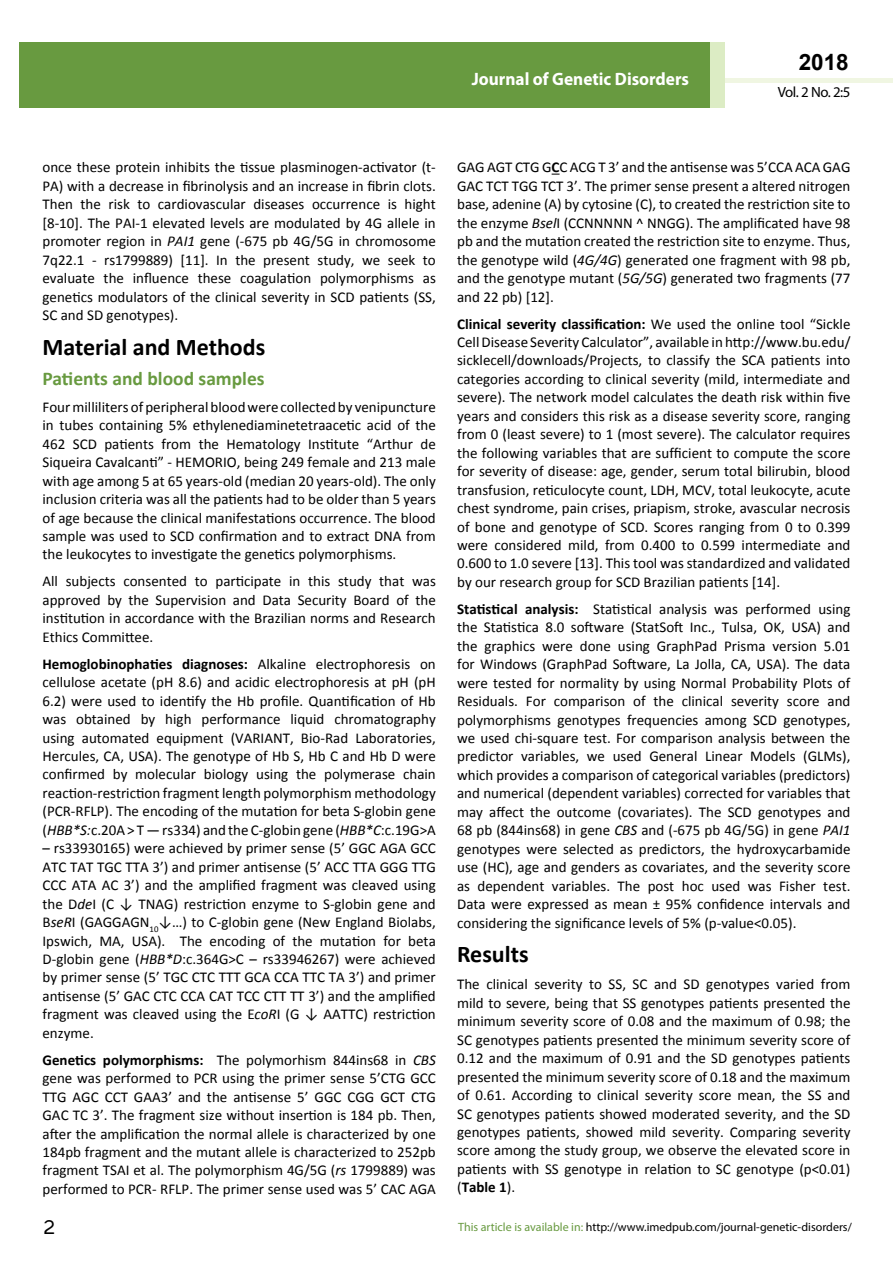
<style>
.page{position:relative;width:893px;height:1263px;background:#fff}
.page>*{position:absolute;margin:0;border:0;box-sizing:border-box;transform-origin:0 0}
.t1{font:25.5px "Tunga";color:#000}
.t2{font:700 24px "Calibri";color:#000}
.t3{font:700 22.5px "Arial";color:#000}
.t4{font:700 19.5px "Calibri";color:#689a40}
.t5{font:700 18px "Myriad Pro";color:#fff;scale:.96 1}
.t6{font:15px/18.5px "Calibri";color:#000;text-align:justify}
.t7{font:14.85px "Myriad Pro";color:#000}
.t8{font:12px "Myriad Pro";color:#000}
.s1{font-style:italic}
.s2{font-weight:700}
.s3{color:#689a40}
</style>
<div class="page">
<hr style="left:725px;top:78px;width:168px;height:4px;background:#f0f6e2">
<div style="left:709px;top:42px;width:16px;height:66px;background:#dcecc4"></div>
<div style="left:19px;top:42px;width:690px;height:66px;background:#689a40"></div>
<p class="t5" style="left:472px;top:67px;width:228px">Journal of Genetic Disorders</p>
<p class="t5" style="left:585px;top:74px;width:128px">ISSN 1698-9465</p>
<h3 class="t3" style="left:799px;top:47px;width:52px">2018</h3>
<p class="t7" style="left:778px;top:83px;width:74px">Vol. 2 No. 2:5</p>
<p class="t6" style="left:43px;top:158px;width:395px">once these protein inhibits the tissue plasminogen-activator (t-PA) with a decrease in fibrinolysis and an increase in fibrin clots.<br>Then the risk to cardiovascular diseases occurrence is hight [8-10]. The PAI-1 elevated levels are modulated by 4G allele in promoter region in <span class="s1">PAI1</span> gene (-675 pb 4G/5G in chromosome 7q22.1 - rs1799889) [11]. In the present study, we seek to evaluate the influence these coagulation polymorphisms as genetics modulators of the clinical severity in SCD patients (SS, SC and SD genotypes).</p>
<h2 class="t2" style="left:43px;top:332px;width:224px">Material and Methods</h2>
<h3 class="t4" style="left:43px;top:366px;width:224px">Patients and blood samples</h3>
<p class="t6" style="left:43px;top:398px;width:395px">Four milliliters of peripheral blood were collected by venipuncture in tubes containing 5% ethylenediaminetetraacetic acid of the 462 SCD patients from the Hematology Institute “Arthur de Siqueira Cavalcanti” - HEMORIO, being 249 female and 213 male with age among 5 at 65 years-old (median 20 years-old). The only inclusion criteria was all the patients had to be older than 5 years of age because the clinical manifestations occurrence. The blood sample was used to SCD confirmation and to extract DNA from the leukocytes to investigate the genetics polymorphisms.</p>
<p class="t6" style="left:43px;top:572px;width:395px">All subjects consented to participate in this study that was approved by the Supervision and Data Security Board of the institution in accordance with the Brazilian norms and Research Ethics Committee.</p>
<p class="t6" style="left:43px;top:655px;width:395px"><span class="s2">Hemoglobinophaties diagnoses:</span> Alkaline electrophoresis on cellulose acetate (pH 8.6) and acidic electrophoresis at pH (pH 6.2) were used to identify the Hb profile. Quantification of Hb was obtained by high performance liquid chromatography using automated equipment (VARIANT, Bio-Rad Laboratories, Hercules, CA, USA). The genotype of Hb S, Hb C and Hb D were confirmed by molecular biology using the polymerase chain reaction-restriction fragment length polymorphism methodology (PCR-RFLP). The encoding of the mutation for beta S-globin gene (<span class="s1">HBB*S:</span>c.20A &gt; T — rs334) and the C-globin gene (<span class="s1">HBB*C</span>:c.19G&gt;A</p>
<p class="t6" style="left:43px;top:839px;width:395px">– rs33930165) were achieved by primer sense (5’ GGC AGA GCC ATC TAT TGC TTA 3’) and primer antisense (5’ ACC TTA GGG TTG CCC ATA AC 3’) and the amplified fragment was cleaved using the D<span class="s1">de</span>I (C ↓ TNAG) restriction enzyme to S-globin gene and B<span class="s1">seR</span>I (GAGGAGN<sub>10</sub>↓…) to C-globin gene (New England Biolabs, Ipswich, MA, USA). The encoding of the mutation for beta D-globin gene (<span class="s1">HBB*D</span>:c.364G&gt;C – rs33946267) were achieved by primer sense (5’ TGC CTC TTT GCA CCA TTC TA 3’) and primer antisense (5’ GAC CTC CCA CAT TCC CTT TT 3’) and the amplified fragment was cleaved using the E<span class="s1">coR</span>I (G ↓ AATTC) restriction enzyme.</p>
<p class="t6" style="left:43px;top:1050px;width:395px"><span class="s2">Genetics polymorphisms:</span> The polymorhism 844ins68 in <span class="s1">CBS </span>gene was performed to PCR using the primer sense 5’CTG GCC TTG AGC CCT GAA3’ and the antisense 5’ GGC CGG GCT CTG GAC TC 3’. The fragment size without insertion is 184 pb. Then, after the amplification the normal allele is characterized by one 184pb fragment and the mutant allele is characterized to 252pb fragment TSAI et al. The polymorphism 4G/5G (<span class="s1">rs</span> 1799889) was performed to PCR- RFLP. The primer sense used was 5’ CAC AGA</p>
<p class="t6" style="left:457px;top:158px;width:395px">GAG AGT CTG G<span class="s2">C</span>C ACG T 3’ and the antisense was 5’CCA ACA GAG GAC TCT TGG TCT 3’. The primer sense present a altered nitrogen base, adenine (A) by cytosine (C), to created the restriction site to the enzyme <span class="s1">Bsel</span>I (CCNNNNN ^ NNGG). The amplificated have 98 pb and the mutation created the restriction site to enzyme. Thus, the genotype wild (<span class="s1">4G/4G</span>) generated one fragment with 98 pb, and the genotype mutant (<span class="s1">5G/5G</span>) generated two fragments (77 and 22 pb) [12].</p>
<p class="t6" style="left:457px;top:314px;width:395px"><span class="s2">Clinical severity classification:</span> We used the online tool “Sickle Cell Disease Severity Calculator”, available in http://www.bu.edu/ sicklecell/downloads/Projects, to classify the SCA patients into categories according to clinical severity (mild, intermediate and severe). The network model calculates the death risk within five years and considers this risk as a disease severity score, ranging from 0 (least severe) to 1 (most severe). The calculator requires the following variables that are sufficient to compute the score for severity of disease: age, gender, serum total bilirubin, blood transfusion, reticulocyte count, LDH, MCV, total leukocyte, acute chest syndrome, pain crises, priapism, stroke, avascular necrosis of bone and genotype of SCD. Scores ranging from 0 to 0.399 were considered mild, from 0.400 to 0.599 intermediate and 0.600 to 1.0 severe [13]. This tool was standardized and validated by our research group for SCD Brazilian patients [14].</p>
<p class="t6" style="left:457px;top:600px;width:395px"><span class="s2">Statistical analysis:</span> Statistical analysis was performed using the Statistica 8.0 software (StatSoft Inc., Tulsa, OK, USA) and the graphics were done using GraphPad Prisma version 5.01 for Windows (GraphPad Software, La Jolla, CA, USA). The data were tested for normality by using Normal Probability Plots of Residuals. For comparison of the clinical severity score and polymorphisms genotypes frequencies among SCD genotypes, we used chi-square test. For comparison analysis between the predictor variables, we used General Linear Models (GLMs), which provides a comparison of categorical variables (predictors) and numerical (dependent variables) corrected for variables that may affect the outcome (covariates). The SCD genotypes and 68 pb (844ins68) in gene <span class="s1">CBS</span> and (-675 pb 4G/5G) in gene <span class="s1">PAI1 </span>genotypes were selected as predictors, the hydroxycarbamide use (HC), age and genders as covariates, and the severity score as dependent variables. The post hoc used was Fisher test.<br>Data were expressed as mean ± 95% confidence intervals and considering the significance levels of 5% (p-value&lt;0.05).</p>
<h2 class="t2" style="left:457px;top:939px;width:73px">Results</h2>
<p class="t6" style="left:457px;top:975px;width:395px">The clinical severity to SS, SC and SD genotypes varied from mild to severe, being that SS genotypes patients presented the minimum severity score of 0.08 and the maximum of 0.98; the SC genotypes patients presented the minimum severity score of 0.12 and the maximum of 0.91 and the SD genotypes patients presented the minimum severity score of 0.18 and the maximum of 0.61. According to clinical severity score mean, the SS and SC genotypes patients showed moderated severity, and the SD genotypes patients, showed mild severity. Comparing severity score among the study group, we observe the elevated score in patients with SS genotype in relation to SC genotype (p&lt;0.01) (<span class="s2">Table 1</span>).</p>
<h1 class="t1" style="left:44px;top:1210px;width:13px">2</h1>
<p class="t8" style="left:458px;top:1219px;width:395px"><span class="s3">This article is available in:</span> http://www.imedpub.com/journal-genetic-disorders/</p>
</div>
